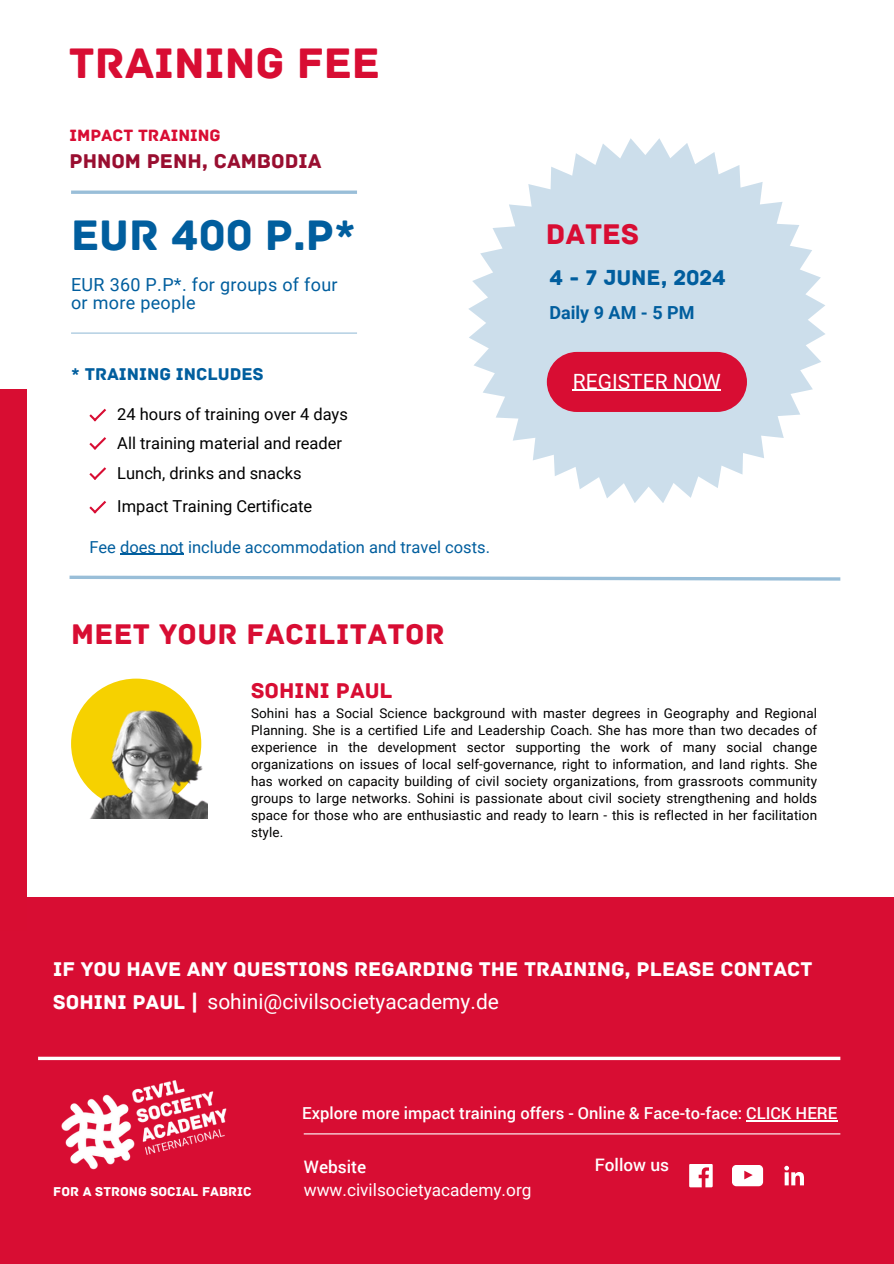
<style>
.page{position:relative;width:894px;height:1264px;background:#fff}
.page>*{position:absolute;margin:0;border:0;box-sizing:border-box;transform-origin:0 0}
.t1{font:45px "Archive";color:#d80d33}
.t2{font:45px "Archive";color:#015e9e}
.t3{font:30px "Archive";letter-spacing:.015em;color:#d80d33}
.t4{font:22.5px "Archive";color:#015e9e}
.t5{font:22.5px "Archive";color:#d80d33}
.t6{font:21px "Archive";color:#fff}
.t7{font:21px "Roboto";color:#fff}
.t8{font:21px "Archive";color:#990e30}
.t9{font:18px/18px "Roboto";letter-spacing:.015em;color:#015e9e}
.t10{font:18px "Archive";color:#015e9e}
.t11{font:700 18px "Roboto";color:#015e9e}
.t12{font:17.25px "Roboto";color:#fff}
.t13{font:500 17.25px "Roboto";color:#fff}
.t14{font:17.25px "Archive";color:#d80d33}
.t15{font:16.5px/28.3px "Roboto";color:#000}
.t16{font:500 16.5px "Roboto";color:#fff}
.t17{font:16.5px "Roboto";color:#015e9e}
.t18{font:13.5px/16.8px "Roboto";letter-spacing:.01em;color:#020000;text-align:justify}
.t19{font:13.5px "Archive";color:#fff}
.s1{font-family:"Archive"}
</style>
<div class="page">
<div style="left:0;top:0;width:893px;height:1263px;background:#d80d33"></div>
<div style="left:0;top:0;width:893px;height:896px;background:#fff"></div>
<div style="left:0;top:389px;width:27px;height:541px;background:#d80d32"></div>
<svg style="left:89px;top:409px;width:17px;height:12px"></svg>
<svg style="left:89px;top:437px;width:17px;height:12px"></svg>
<svg style="left:89px;top:467px;width:17px;height:12px"></svg>
<svg style="left:89px;top:501px;width:17px;height:12px"></svg>
<svg style="left:468px;top:138px;width:356px;height:365px;fill:#ccdeeb"></svg>
<svg style="left:546px;top:352px;width:200px;height:60px;background:#d71e41"></svg>
<img style="left:53px;top:1060px;width:182px;height:110px">
<svg style="left:69px;top:575px;width:772px;height:6px"></svg>
<hr style="left:304px;top:1133px;width:536px;height:1px;background:#fff">
<svg style="left:38px;top:1056px;width:802px;height:4px;background:#f7d3da"></svg>
<svg style="left:71px;top:190px;width:286px;height:4px"></svg>
<hr style="left:71px;top:332px;width:286px;height:1px;background:#015e9e">
<svg style="left:689px;top:1164px;width:23px;height:23px"></svg>
<svg style="left:732px;top:1165px;width:30px;height:21px"></svg>
<svg style="left:784px;top:1165px;width:19px;height:20px"></svg>
<hr style="left:746px;top:1120px;width:91px;height:1px;background:#fff">
<hr style="left:120px;top:553px;width:64px;height:2px;background:#015e9e">
<hr style="left:572px;top:390px;width:148px;height:1px;background:#fff">
<div style="left:71px;top:678px;width:130px;height:130px;background:#f6d100;border-radius:65px"></div>
<img style="left:89px;top:710px;width:118px;height:108px">
<h1 class="t1" style="left:69px;top:36px;width:313px">TRAINING FEE</h1>
<p class="t14" style="left:69px;top:125px;width:153px">IMPACT TRAINING</p>
<h3 class="t8" style="left:69px;top:149px;width:253px">PHNOM PENH, CAMBODIA</h3>
<h1 class="t2" style="left:71px;top:208px;width:286px">EUR 400 P.P*</h1>
<h2 class="t3" style="left:545px;top:217px;width:95px">DATES</h2>
<h3 class="t9" style="left:71px;top:276px;width:268px">EUR 360 P.P*. for groups of four or more people</h3>
<h3 class="t10" style="left:71px;top:364px;width:194px">* TRAINING INCLUDES</h3>
<p class="t15" style="left:117px;top:400px;width:232px">24 hours of training over 4 days<br>All training material and reader</p>
<p class="t15" style="left:117px;top:456px;width:196px;line-height:33.6px">Lunch, drinks and snacks<br>Impact Training Certificate</p>
<p class="t17" style="left:89px;top:537px;width:402px">Fee does not include accommodation and travel costs.</p>
<h2 class="t3" style="left:71px;top:616px;width:375px">MEET YOUR FACILITATOR</h2>
<h3 class="t5" style="left:251px;top:677px;width:143px">SOHINI PAUL</h3>
<h3 class="t4" style="left:549px;top:264px;width:178px">4 - 7 JUNE, 2024</h3>
<h3 class="t11" style="left:549px;top:302px;width:146px">Daily 9 AM - 5 PM</h3>
<h3 class="t7" style="left:572px;top:369px;width:149px">REGISTER NOW</h3>
<p class="t18" style="left:251px;top:705px;width:567px">Sohini has a Social Science background with master degrees in Geography and Regional Planning. She is a certified Life and Leadership Coach. She has more than two decades of experience in the development sector supporting the work of many social change organizations on issues of local self-governance, right to information, and land rights. She has worked on capacity building of civil society organizations, from grassroots community groups to large networks. Sohini is passionate about civil society strengthening and holds space for those who are enthusiastic and ready to learn - this is reflected in her facilitation style.</p>
<h3 class="t6" style="left:53px;top:956px;width:760px">IF YOU HAVE ANY QUESTIONS REGARDING THE TRAINING, PLEASE CONTACT</h3>
<h3 class="t7" style="left:53px;top:989px;width:447px"><span class="s1">SOHINI PAUL |</span> sohini@civilsocietyacademy.de</h3>
<p class="t19" style="left:53px;top:1183px;width:200px">FOR A STRONG SOCIAL FABRIC</p>
<p class="t16" style="left:302px;top:1101px;width:536px">Explore more impact training offers - Online &amp; Face-to-face: CLICK HERE</p>
<p class="t13" style="left:304px;top:1154px;width:64px">Website</p>
<p class="t12" style="left:304px;top:1180px;width:229px">www.civilsocietyacademy.org</p>
<p class="t13" style="left:594px;top:1152px;width:76px">Follow us</p>
</div>
